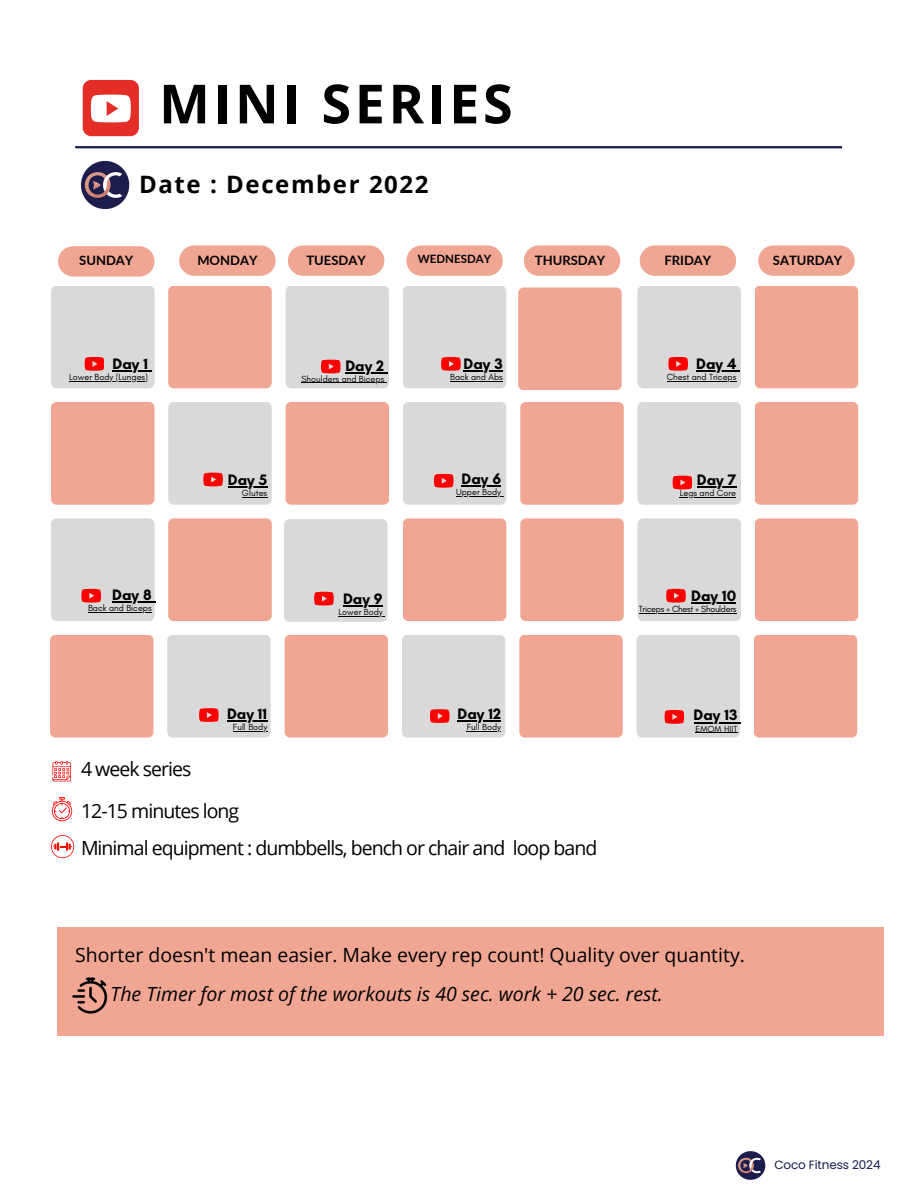
<style>
.page{position:relative;width:918px;height:1188px;background:#fff}
.page>*{position:absolute;margin:0;border:0;box-sizing:border-box;transform-origin:0 0}
.t1{font:700 54px "Open Sans";letter-spacing:.065em;color:#000}
.t2{font:700 24px "Open Sans";letter-spacing:.065em;color:#000}
.t3{font:19.5px/41.7px "Open Sans";letter-spacing:-.05em;color:#000}
.t4{font:19.5px "Open Sans";color:#000}
.t5{font:italic 19.5px "Open Sans";color:#000}
.t6{font:700 15.45px "Glacial Indifference";color:#000}
.t7{font:700 13.05px "Lato";color:#000}
.t8{font:12px "Poppins";letter-spacing:-.01em;color:#131c4e}
.t9{font:700 11.55px "Lato";color:#000}
.t10{font:9px "Glacial Indifference";color:#000}
.t11{font:9px "Glacial Indifference";letter-spacing:-.035em;color:#000}
</style>
<div class="page">
<svg style="left:52px;top:761px;width:18px;height:20px"></svg>
<svg style="left:52px;top:797px;width:20px;height:24px"></svg>
<svg style="left:51px;top:835px;width:23px;height:23px"></svg>
<img style="left:81px;top:160px;width:49px;height:50px">
<hr style="left:75px;top:146px;width:767px;height:2px;background:#131c4e">
<div style="left:83px;top:80px;width:56px;height:56px;background:#e52d27;border-radius:9px"></div>
<svg style="left:91px;top:95px;width:40px;height:27px"></svg>
<div style="left:51px;top:286px;width:104px;height:102px;background:#d9d9d9;border-radius:6px"></div>
<div style="left:286px;top:286px;width:103px;height:102px;background:#d9d9d9;border-radius:6px"></div>
<div style="left:286px;top:402px;width:103px;height:103px;background:#f1a693;border-radius:6px"></div>
<div style="left:285px;top:635px;width:103px;height:103px;background:#f1a693;border-radius:6px"></div>
<div style="left:284px;top:519px;width:103px;height:103px;background:#d9d9d9;border-radius:6px"></div>
<div style="left:518px;top:287px;width:104px;height:103px;background:#f1a693;border-radius:6px"></div>
<div style="left:520px;top:402px;width:104px;height:103px;background:#f1a693;border-radius:6px"></div>
<div style="left:519px;top:635px;width:104px;height:103px;background:#f1a693;border-radius:6px"></div>
<div style="left:520px;top:518px;width:104px;height:103px;background:#f1a693;border-radius:6px"></div>
<div style="left:403px;top:286px;width:103px;height:102px;background:#d9d9d9;border-radius:6px"></div>
<div style="left:403px;top:402px;width:103px;height:103px;background:#d9d9d9;border-radius:6px"></div>
<div style="left:402px;top:635px;width:103px;height:103px;background:#d9d9d9;border-radius:6px"></div>
<div style="left:403px;top:518px;width:103px;height:103px;background:#f1a693;border-radius:6px"></div>
<div style="left:638px;top:286px;width:103px;height:102px;background:#d9d9d9;border-radius:6px"></div>
<div style="left:638px;top:402px;width:103px;height:103px;background:#d9d9d9;border-radius:6px"></div>
<div style="left:637px;top:635px;width:103px;height:103px;background:#d9d9d9;border-radius:6px"></div>
<div style="left:638px;top:518px;width:103px;height:103px;background:#d9d9d9;border-radius:6px"></div>
<div style="left:755px;top:286px;width:103px;height:102px;background:#f1a693;border-radius:6px"></div>
<div style="left:755px;top:402px;width:103px;height:103px;background:#f1a693;border-radius:6px"></div>
<div style="left:754px;top:635px;width:103px;height:103px;background:#f1a693;border-radius:6px"></div>
<div style="left:755px;top:518px;width:103px;height:103px;background:#f1a693;border-radius:6px"></div>
<div style="left:168px;top:286px;width:104px;height:102px;background:#f1a693;border-radius:6px"></div>
<div style="left:51px;top:402px;width:104px;height:103px;background:#f1a693;border-radius:6px"></div>
<div style="left:50px;top:635px;width:104px;height:103px;background:#f1a693;border-radius:6px"></div>
<div style="left:51px;top:518px;width:104px;height:103px;background:#d9d9d9;border-radius:6px"></div>
<div style="left:168px;top:402px;width:104px;height:103px;background:#d9d9d9;border-radius:6px"></div>
<div style="left:167px;top:635px;width:104px;height:103px;background:#d9d9d9;border-radius:6px"></div>
<div style="left:168px;top:518px;width:104px;height:103px;background:#f1a693;border-radius:6px"></div>
<hr style="left:113px;top:370px;width:35px;height:2px;background:#000">
<hr style="left:69px;top:381px;width:79px;height:1px;background:#000">
<svg style="left:85px;top:357px;width:19px;height:13px"></svg>
<svg style="left:430px;top:709px;width:19px;height:14px"></svg>
<svg style="left:321px;top:360px;width:19px;height:13px"></svg>
<hr style="left:228px;top:487px;width:39px;height:1px;background:#000">
<svg style="left:242px;top:497px;width:25px;height:1px"></svg>
<svg style="left:81px;top:589px;width:20px;height:13px"></svg>
<hr style="left:464px;top:370px;width:39px;height:2px;background:#000">
<hr style="left:450px;top:381px;width:53px;height:1px;background:#000">
<svg style="left:441px;top:357px;width:19px;height:13px"></svg>
<svg style="left:668px;top:357px;width:20px;height:13px"></svg>
<svg style="left:203px;top:473px;width:19px;height:13px"></svg>
<svg style="left:434px;top:474px;width:19px;height:13px"></svg>
<hr style="left:697px;top:487px;width:39px;height:1px;background:#000">
<hr style="left:680px;top:497px;width:56px;height:1px;background:#000">
<svg style="left:673px;top:476px;width:19px;height:13px"></svg>
<svg style="left:314px;top:592px;width:19px;height:13px"></svg>
<hr style="left:691px;top:603px;width:45px;height:1px;background:#000">
<hr style="left:639px;top:613px;width:97px;height:1px;background:#000">
<svg style="left:666px;top:589px;width:19px;height:13px"></svg>
<hr style="left:227px;top:720px;width:40px;height:2px;background:#000">
<hr style="left:233px;top:731px;width:34px;height:1px;background:#000">
<svg style="left:199px;top:708px;width:19px;height:14px"></svg>
<hr style="left:694px;top:722px;width:43px;height:1px;background:#000">
<hr style="left:695px;top:732px;width:42px;height:1px;background:#000">
<svg style="left:665px;top:710px;width:19px;height:13px"></svg>
<div style="left:58px;top:246px;width:97px;height:31px;background:#f1a693;border-radius:15px"></div>
<div style="left:179px;top:245px;width:97px;height:31px;background:#f1a693;border-radius:15px"></div>
<div style="left:288px;top:245px;width:96px;height:31px;background:#f1a693;border-radius:15px"></div>
<div style="left:406px;top:245px;width:97px;height:31px;background:#f1a693;border-radius:15px"></div>
<div style="left:524px;top:245px;width:96px;height:31px;background:#f1a693;border-radius:15px"></div>
<div style="left:640px;top:245px;width:96px;height:31px;background:#f1a693;border-radius:15px"></div>
<div style="left:758px;top:245px;width:97px;height:31px;background:#f1a693;border-radius:15px"></div>
<hr style="left:112px;top:601px;width:40px;height:2px;background:#000">
<hr style="left:88px;top:612px;width:64px;height:1px;background:#000">
<hr style="left:346px;top:372px;width:38px;height:2px;background:#000">
<hr style="left:301px;top:383px;width:83px;height:1px;background:#000">
<hr style="left:462px;top:486px;width:39px;height:1px;background:#000">
<hr style="left:456px;top:496px;width:45px;height:1px;background:#000">
<hr style="left:696px;top:370px;width:40px;height:2px;background:#000">
<hr style="left:667px;top:381px;width:69px;height:1px;background:#000">
<hr style="left:343px;top:606px;width:40px;height:1px;background:#000">
<hr style="left:339px;top:616px;width:44px;height:1px;background:#000">
<hr style="left:458px;top:720px;width:43px;height:2px;background:#000">
<hr style="left:467px;top:731px;width:34px;height:1px;background:#000">
<img style="left:735px;top:1151px;width:31px;height:29px">
<div style="left:58px;top:927px;width:826px;height:109px;background:#f1a693"></div>
<svg style="left:72px;top:978px;width:35px;height:36px"></svg>
<h2 class="t1" style="left:159px;top:66px;width:355px">MINI SERIES</h2>
<p class="t2" style="left:139px;top:168px;width:291px">Date : December 2022</p>
<p class="t7" style="left:79px;top:252px;width:56px">SUNDAY</p>
<p class="t7" style="left:197px;top:252px;width:62px">MONDAY</p>
<p class="t7" style="left:306px;top:252px;width:61px">TUESDAY</p>
<p class="t9" style="left:418px;top:252px;width:75px">WEDNESDAY</p>
<p class="t7" style="left:535px;top:252px;width:72px">THURSDAY</p>
<h4 class="t7" style="left:665px;top:252px;width:48px">FRIDAY</h4>
<h4 class="t7" style="left:773px;top:252px;width:71px">SATURDAY</h4>
<h4 class="t6" style="left:113px;top:354px;width:37px">Day 1</h4>
<p class="t10" style="left:69px;top:371px;width:80px">Lower Body (Lunges)</p>
<p class="t6" style="left:346px;top:356px;width:40px">Day 2</p>
<p class="t10" style="left:301px;top:373px;width:84px">Shoulders and Biceps</p>
<p class="t6" style="left:464px;top:354px;width:41px">Day 3</p>
<p class="t10" style="left:450px;top:371px;width:54px">Back and Abs</p>
<p class="t6" style="left:696px;top:354px;width:42px">Day 4</p>
<p class="t10" style="left:667px;top:371px;width:71px">Chest and Triceps</p>
<p class="t6" style="left:228px;top:470px;width:41px">Day 5</p>
<p class="t10" style="left:242px;top:488px;width:27px">Glutes</p>
<p class="t6" style="left:462px;top:469px;width:41px">Day 6</p>
<p class="t10" style="left:456px;top:487px;width:46px">Upper Body</p>
<p class="t6" style="left:697px;top:470px;width:41px">Day 7</p>
<h4 class="t10" style="left:680px;top:488px;width:58px">Legs and Core</h4>
<p class="t6" style="left:112px;top:585px;width:41px">Day 8</p>
<p class="t10" style="left:88px;top:603px;width:65px">Back and Biceps</p>
<p class="t6" style="left:343px;top:589px;width:41px">Day 9</p>
<p class="t10" style="left:339px;top:607px;width:46px">Lower Body</p>
<h4 class="t6" style="left:691px;top:587px;width:46px">Day 10</h4>
<h6 class="t11" style="left:639px;top:604px;width:99px">Triceps + Chest + Shoulders</h6>
<p class="t6" style="left:227px;top:704px;width:42px">Day 11</p>
<p class="t10" style="left:233px;top:722px;width:36px">Full Body</p>
<p class="t6" style="left:458px;top:704px;width:45px">Day 12</p>
<p class="t10" style="left:467px;top:722px;width:36px">Full Body</p>
<p class="t6" style="left:694px;top:706px;width:45px">Day 13</p>
<p class="t10" style="left:695px;top:723px;width:44px">EMOM HIIT</p>
<h1 class="t3" style="left:81px;top:748px;width:160px">4 week series<br>12-15 minutes long</h1>
<h1 class="t3" style="left:81px;top:827px;width:518px">Minimal equipment : dumbbells, bench or chair and loop band</h1>
<p class="t4" style="left:75px;top:941px;width:671px">Shorter doesn't mean easier. Make every rep count! Quality over quantity.</p>
<p class="t5" style="left:111px;top:980px;width:554px">The Timer for most of the workouts is 40 sec. work + 20 sec. rest.</p>
<p class="t8" style="left:774px;top:1156px;width:108px">Coco Fitness 2024</p>
</div>
